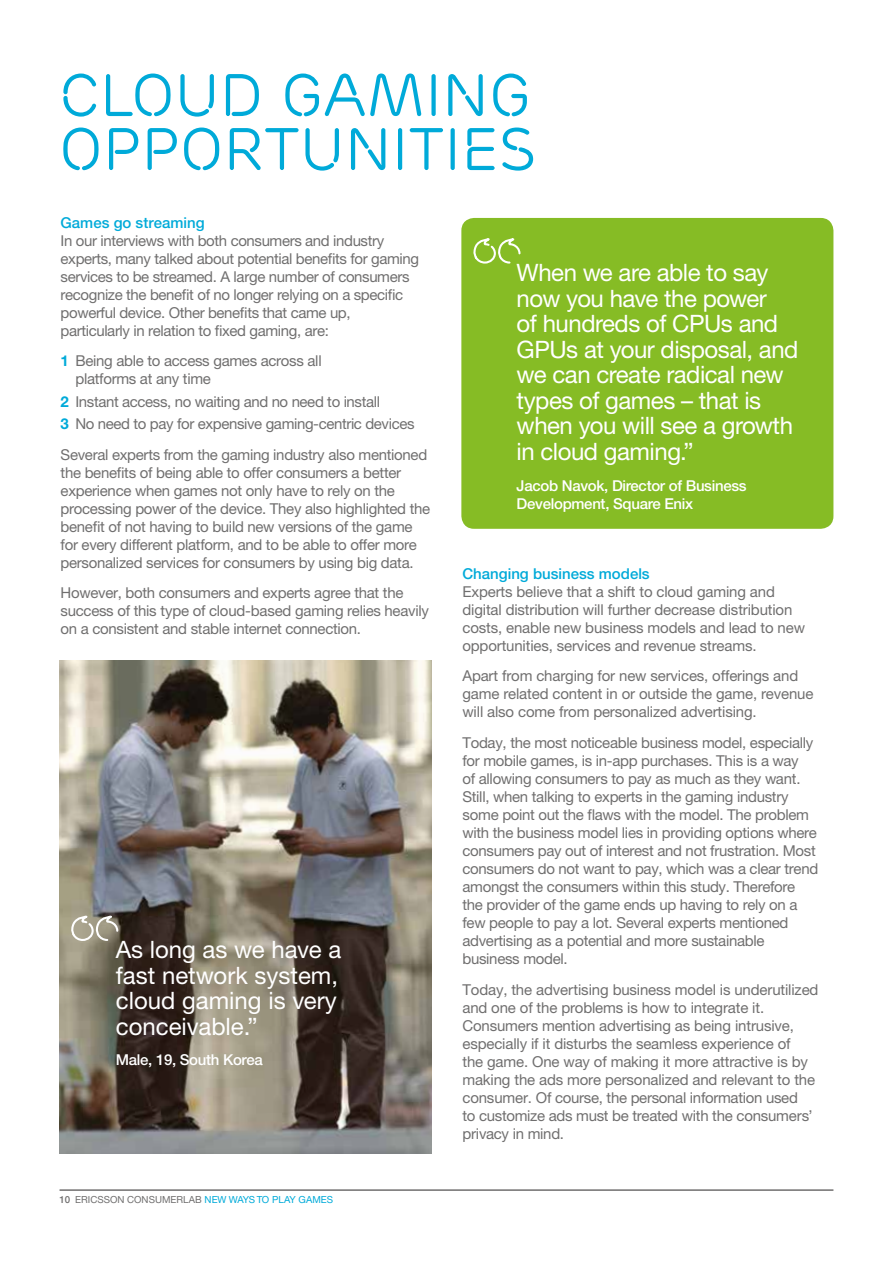
<style>
.page{position:relative;width:893px;height:1263px;background:#fff}
.page>*{position:absolute;margin:0;border:0;box-sizing:border-box;transform-origin:0 0}
.t1{font:60px/54px "Ericsson Capital";color:#00aad9}
.t2{font:24px/25.5px "Ericsson Sans";letter-spacing:-.02em;color:#fff}
.t3{font:24px/25.5px "Ericsson Sans";color:#fff}
.t4{font:15px/18px "Ericsson Sans";letter-spacing:-.02em;color:#706f6f}
.t5{font:500 15px/18px "Ericsson Sans";letter-spacing:-.02em;color:#fff}
.t6{font:500 15px "Ericsson Sans";color:#00aad9}
.t7{font:9.75px "Ericsson Sans";color:#706f6f}
.s1{font-weight:700;color:#00aad9}
.s2{font-weight:500}
.s3{color:#00aad9}
</style>
<div class="page">
<hr style="left:60px;top:1189px;width:773px;height:2px;background:#706f6f">
<img style="left:59px;top:660px;width:372px;height:494px">
<svg style="left:68px;top:917px;width:51px;height:25px"></svg>
<div style="left:461px;top:218px;width:372px;height:311px;background:#86bc25;border-radius:13px"></div>
<svg style="left:473px;top:239px;width:48px;height:25px"></svg>
<h1 class="t1" style="left:59px;top:69px;width:478px">CLOUD GAMING<br>OPPORTUNITIES</h1>
<p class="t6" style="left:61px;top:214px;width:145px">Games go streaming</p>
<p class="t4" style="left:61px;top:231px;width:360px">In our interviews with both consumers and industry experts, many talked about potential benefits for gaming services to be streamed. A large number of consumers recognize the benefit of no longer relying on a specific powerful device. Other benefits that came up, particularly in relation to fixed gaming, are:</p>
<p class="t4" style="left:75px;top:352px;width:248px;text-indent:-15px"><span class="s1">1</span> Being able to access games across all platforms at any time</p>
<p class="t4" style="left:61px;top:390px;width:355px;line-height:22.2px"><span class="s1">2</span> Instant access, no waiting and no need to install<br><span class="s1">3</span> No need to pay for expensive gaming-centric devices</p>
<p class="t4" style="left:61px;top:445px;width:371px">Several experts from the gaming industry also mentioned the benefits of being able to offer consumers a better experience when games not only have to rely on the processing power of the device. They also highlighted the benefit of not having to build new versions of the game for every different platform, and to be able to offer more personalized services for consumers by using big data.</p>
<p class="t4" style="left:61px;top:584px;width:370px">However, both consumers and experts agree that the success of this type of cloud-based gaming relies heavily on a consistent and stable internet connection.</p>
<h2 class="t3" style="left:116px;top:937px;width:227px">As long as we have a fast network system, cloud gaming is very conceivable.”</h2>
<p class="t5" style="left:116px;top:1051px;width:148px">Male, 19, South Korea</p>
<p class="t7" style="left:60px;top:1194px;width:275px"><span class="s2">10</span> ERICSSON CONSUMERLAB <span class="s3">NEW WAYS TO PLAY GAMES</span></p>
<h2 class="t2" style="left:517px;top:260px;width:283px">When we are able to say now you have the power<br>of hundreds of CPUs and<br>GPUs at your disposal, and we can create radical new types of games – that is when you will see a growth in cloud gaming.”</h2>
<p class="t5" style="left:517px;top:476px;width:232px">Jacob Navok, Director of Business<br>Development, Square Enix</p>
<p class="t6" style="left:462px;top:565px;width:189px">Changing business models</p>
<p class="t4" style="left:462px;top:582px;width:344px">Experts believe that a shift to cloud gaming and digital distribution will further decrease distribution costs, enable new business models and lead to new opportunities, services and revenue streams.</p>
<p class="t4" style="left:462px;top:667px;width:353px">Apart from charging for new services, offerings and game related content in or outside the game, revenue will also come from personalized advertising.</p>
<p class="t4" style="left:462px;top:734px;width:357px">Today, the most noticeable business model, especially for mobile games, is in-app purchases. This is a way<br>of allowing consumers to pay as much as they want.<br>Still, when talking to experts in the gaming industry some point out the flaws with the model. The problem with the business model lies in providing options where consumers pay out of interest and not frustration. Most consumers do not want to pay, which was a clear trend amongst the consumers within this study. Therefore the provider of the game ends up having to rely on a few people to pay a lot. Several experts mentioned advertising as a potential and more sustainable business model.</p>
<p class="t4" style="left:462px;top:980px;width:358px">Today, the advertising business model is underutilized and one of the problems is how to integrate it.<br>Consumers mention advertising as being intrusive, especially if it disturbs the seamless experience of<br>the game. One way of making it more attractive is by making the ads more personalized and relevant to the consumer. Of course, the personal information used<br>to customize ads must be treated with the consumers’ privacy in mind.</p>
</div>
